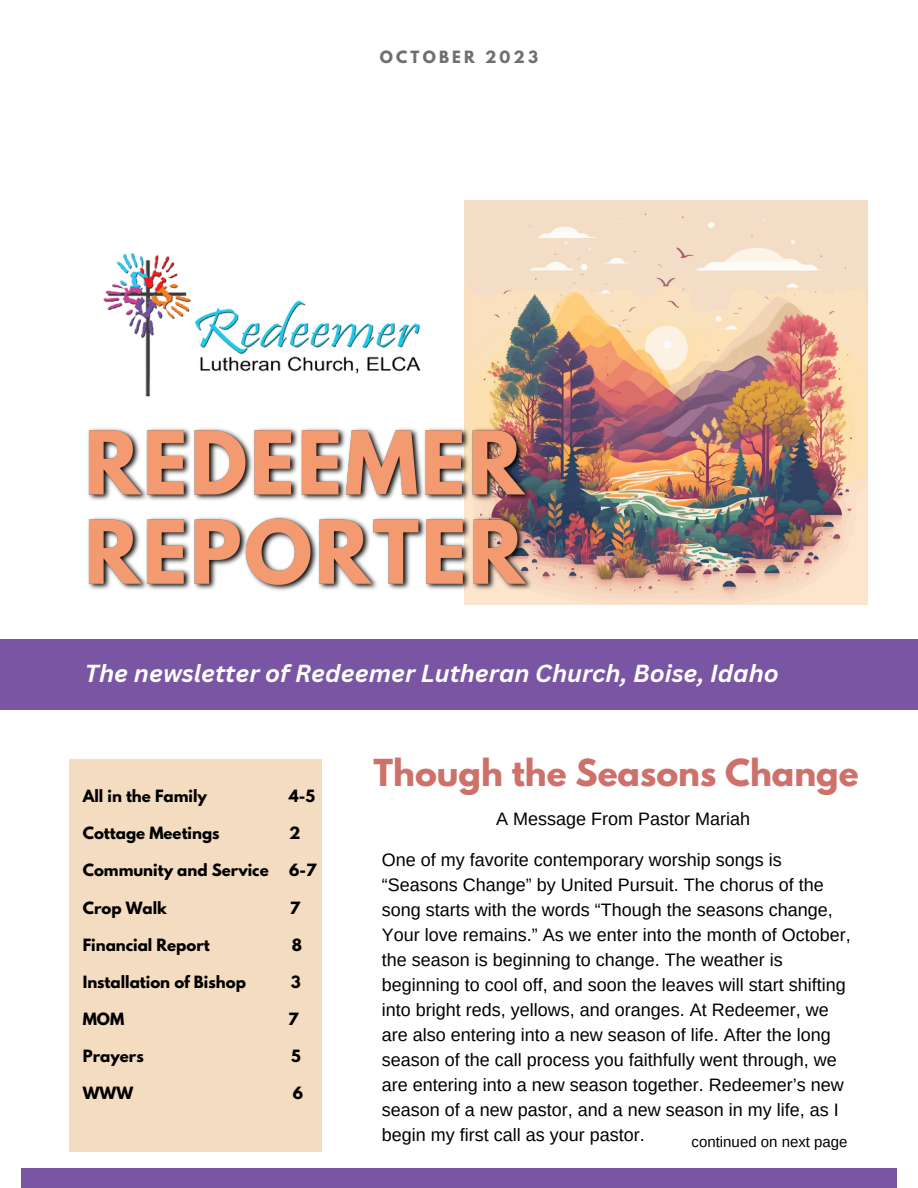
<style>
.page{position:relative;width:918px;height:1188px;background:#fff}
.page>*{position:absolute;margin:0;border:0;box-sizing:border-box;transform-origin:0 0}
.t1{font:700 33px "League Spartan";color:#cd716a}
.t2{font:italic 700 24px "Canva Sans";color:#fff}
.t3{font:18px/25px "Arimo";color:#000}
.t4{font:700 15px "League Spartan";color:#000}
.t5{font:15px "Arimo";color:#000}
.t6{font:700 15px "League Spartan";letter-spacing:.21em;color:#6f6f6f}
</style>
<div class="page">
<div style="left:0;top:639px;width:918px;height:70px;background:#7955a3"></div>
<div style="left:21px;top:1168px;width:876px;height:20px;background:#7955a3"></div>
<img style="left:103px;top:252px;width:318px;height:145px">
<div style="left:69px;top:759px;width:253px;height:392px;background:#f4dcc1"></div>
<img style="left:464px;top:200px;width:404px;height:404px">
<img style="left:88px;top:423px;width:449px;height:182px">
<p class="t6" style="left:380px;top:49px;width:160px">OCTOBER 2023</p>
<p class="t2" style="left:85px;top:656px;width:696px">The newsletter of Redeemer Lutheran Church, Boise, Idaho</p>
<p class="t4" style="left:83px;top:789px;width:126px">All in the Family</p>
<p class="t4" style="left:289px;top:789px;width:28px">4-5</p>
<p class="t4" style="left:83px;top:826px;width:138px">Cottage Meetings</p>
<p class="t4" style="left:289px;top:826px;width:13px">2</p>
<p class="t4" style="left:83px;top:863px;width:187px">Community and Service</p>
<p class="t4" style="left:289px;top:863px;width:29px">6-7</p>
<p class="t4" style="left:83px;top:900px;width:86px">Crop Walk</p>
<p class="t4" style="left:290px;top:900px;width:12px">7</p>
<p class="t4" style="left:83px;top:937px;width:129px">Financial Report</p>
<p class="t4" style="left:292px;top:937px;width:12px">8</p>
<p class="t4" style="left:83px;top:974px;width:165px">Installation of Bishop</p>
<p class="t4" style="left:291px;top:974px;width:11px">3</p>
<p class="t4" style="left:83px;top:1011px;width:43px">MOM</p>
<p class="t4" style="left:288px;top:1011px;width:12px">7</p>
<p class="t4" style="left:83px;top:1049px;width:63px">Prayers</p>
<p class="t4" style="left:291px;top:1049px;width:11px">5</p>
<p class="t4" style="left:83px;top:1086px;width:52px">WWW</p>
<p class="t4" style="left:293px;top:1086px;width:12px">6</p>
<p class="t1" style="left:374px;top:756px;width:487px">Though the Seasons Change</p>
<p class="t3" style="left:496px;top:806px;width:255px">A Message From Pastor Mariah</p>
<p class="t3" style="left:382px;top:847px;width:470px">One of my favorite contemporary worship songs is “Seasons Change” by United Pursuit. The chorus of the song starts with the words “Though the seasons change, Your love remains.” As we enter into the month of October, the season is beginning to change. The weather is beginning to cool off, and soon the leaves will start shifting into bright reds, yellows, and oranges. At Redeemer, we are also entering into a new season of life. After the long season of the call process you faithfully went through, we are entering into a new season together. Redeemer’s new season of a new pastor, and a new season in my life, as I begin my first call as your pastor.</p>
<p class="t5" style="left:692px;top:1134px;width:157px">continued on next page</p>
</div>
